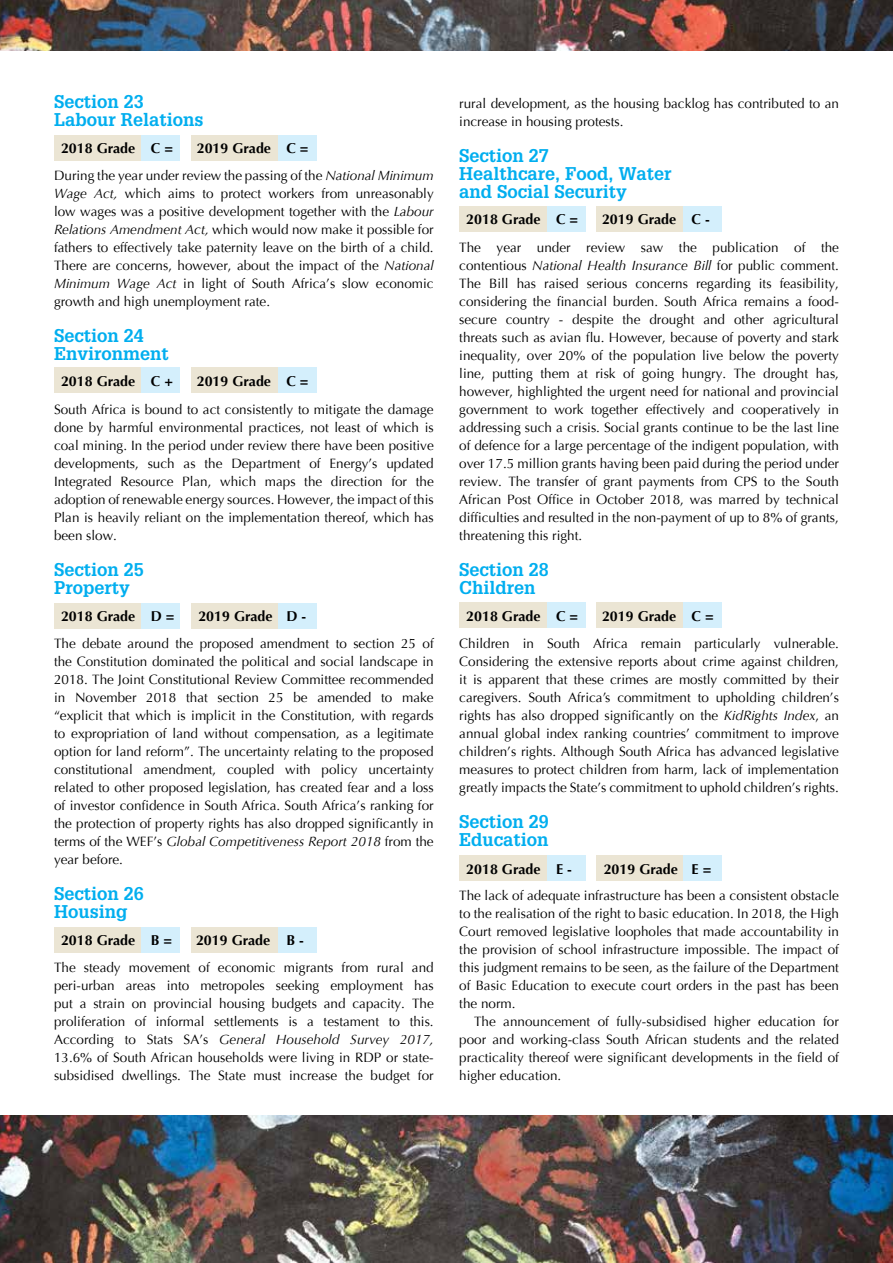
<style>
.page{position:relative;width:893px;height:1263px;background:#fff}
.page>*{position:absolute;margin:0;border:0;box-sizing:border-box;transform-origin:0 0}
.t1{font:700 18px/18px "Glypha LT Std";color:#00aeef}
.t2{font:700 14.25px "Optima";color:#000}
.t3{font:13.5px/18px "Optima";color:#000;text-align:justify}
.s1{font-style:italic}
</style>
<div class="page">
<img style="left:0;top:0;width:893px;height:51px">
<img style="left:0;top:1116px;width:893px;height:147px">
<div style="left:54px;top:135px;width:88px;height:25px;background:#ebe5d4"></div>
<div style="left:142px;top:135px;width:38px;height:25px;background:#d4effc"></div>
<div style="left:191px;top:135px;width:87px;height:25px;background:#ebe5d4"></div>
<div style="left:278px;top:135px;width:39px;height:25px;background:#d4effc"></div>
<div style="left:54px;top:367px;width:88px;height:26px;background:#ebe5d4"></div>
<div style="left:142px;top:367px;width:38px;height:26px;background:#d4effc"></div>
<div style="left:191px;top:367px;width:87px;height:26px;background:#ebe5d4"></div>
<div style="left:278px;top:367px;width:39px;height:26px;background:#d4effc"></div>
<div style="left:54px;top:603px;width:88px;height:26px;background:#ebe5d4"></div>
<div style="left:142px;top:603px;width:38px;height:26px;background:#d4effc"></div>
<div style="left:191px;top:603px;width:87px;height:26px;background:#ebe5d4"></div>
<div style="left:278px;top:603px;width:39px;height:26px;background:#d4effc"></div>
<div style="left:54px;top:927px;width:88px;height:25px;background:#ebe5d4"></div>
<div style="left:142px;top:927px;width:38px;height:25px;background:#d4effc"></div>
<div style="left:191px;top:927px;width:87px;height:25px;background:#ebe5d4"></div>
<div style="left:278px;top:927px;width:39px;height:25px;background:#d4effc"></div>
<div style="left:459px;top:206px;width:88px;height:26px;background:#ebe5d4"></div>
<div style="left:547px;top:206px;width:38px;height:26px;background:#d4effc"></div>
<div style="left:596px;top:206px;width:88px;height:26px;background:#ebe5d4"></div>
<div style="left:684px;top:206px;width:38px;height:26px;background:#d4effc"></div>
<div style="left:459px;top:603px;width:88px;height:25px;background:#ebe5d4"></div>
<div style="left:547px;top:603px;width:38px;height:25px;background:#d4effc"></div>
<div style="left:596px;top:603px;width:88px;height:25px;background:#ebe5d4"></div>
<div style="left:684px;top:603px;width:38px;height:25px;background:#d4effc"></div>
<div style="left:459px;top:855px;width:88px;height:26px;background:#ebe5d4"></div>
<div style="left:547px;top:855px;width:38px;height:26px;background:#d4effc"></div>
<div style="left:596px;top:855px;width:88px;height:26px;background:#ebe5d4"></div>
<div style="left:684px;top:855px;width:38px;height:26px;background:#d4effc"></div>
<h1 class="t1" style="left:54px;top:92px;width:151px">Section 23<br>Labour Relations</h1>
<p class="t2" style="left:61px;top:140px;width:114px">2018 Grade C =</p>
<p class="t2" style="left:197px;top:140px;width:113px">2019 Grade C =</p>
<p class="t3" style="left:54px;top:167px;width:381px">During the year under review the passing of the <span class="s1">National Minimum Wage Act,</span> which aims to protect workers from unreasonably low wages was a positive development together with the <span class="s1">Labour Relations Amendment Act,</span> which would now make it possible for fathers to effectively take paternity leave on the birth of a child.<br>There are concerns, however, about the impact of the <span class="s1">National Minimum Wage Act</span> in light of South Africa’s slow economic growth and high unemployment rate.</p>
<h1 class="t1" style="left:54px;top:326px;width:116px">Section 24<br>Environment</h1>
<p class="t2" style="left:61px;top:372px;width:114px">2018 Grade C +</p>
<p class="t2" style="left:197px;top:372px;width:113px">2019 Grade C =</p>
<p class="t3" style="left:54px;top:401px;width:381px">South Africa is bound to act consistently to mitigate the damage done by harmful environmental practices, not least of which is coal mining. In the period under review there have been positive developments, such as the Department of Energy’s updated Integrated Resource Plan, which maps the direction for the adoption of renewable energy sources. However, the impact of this Plan is heavily reliant on the implementation thereof, which has been slow.</p>
<h1 class="t1" style="left:54px;top:560px;width:91px">Section 25<br>Property</h1>
<p class="t2" style="left:61px;top:608px;width:115px">2018 Grade D =</p>
<p class="t2" style="left:198px;top:608px;width:109px">2019 Grade D -</p>
<p class="t3" style="left:54px;top:635px;width:381px">The debate around the proposed amendment to section 25 of the Constitution dominated the political and social landscape in 2018. The Joint Constitutional Review Committee recommended in November 2018 that section 25 be amended to make “explicit that which is implicit in the Constitution, with regards to expropriation of land without compensation, as a legitimate option for land reform”. The uncertainty relating to the proposed constitutional amendment, coupled with policy uncertainty related to other proposed legislation, has created fear and a loss of investor confidence in South Africa. South Africa’s ranking for the protection of property rights has also dropped significantly in terms of the WEF’s <span class="s1">Global Competitiveness Report 2018</span> from the year before.</p>
<h1 class="t1" style="left:54px;top:884px;width:91px">Section 26<br>Housing</h1>
<p class="t2" style="left:61px;top:932px;width:113px">2018 Grade B =</p>
<p class="t2" style="left:196px;top:932px;width:109px">2019 Grade B -</p>
<p class="t3" style="left:54px;top:959px;width:381px">The steady movement of economic migrants from rural and peri-urban areas into metropoles seeking employment has put a strain on provincial housing budgets and capacity. The proliferation of informal settlements is a testament to this.<br>According to Stats SA’s <span class="s1">General Household Survey 2017, </span>13.6% of South African households were living in RDP or state&shy;subsidised dwellings. The State must increase the budget for</p>
<p class="t3" style="left:459px;top:95px;width:381px">rural development, as the housing backlog has contributed to an increase in housing protests.</p>
<h1 class="t1" style="left:459px;top:146px;width:214px">Section 27<br>Healthcare, Food, Water and Social Security</h1>
<p class="t2" style="left:466px;top:211px;width:114px">2018 Grade C =</p>
<p class="t2" style="left:602px;top:211px;width:109px">2019 Grade C -</p>
<p class="t3" style="left:459px;top:239px;width:381px">The year under review saw the publication of the contentious <span class="s1">National Health Insurance Bill</span> for public comment.<br>The Bill has raised serious concerns regarding its feasibility, considering the financial burden. South Africa remains a food&shy;secure country - despite the drought and other agricultural threats such as avian flu. However, because of poverty and stark inequality, over 20% of the population live below the poverty line, putting them at risk of going hungry. The drought has, however, highlighted the urgent need for national and provincial government to work together effectively and cooperatively in addressing such a crisis. Social grants continue to be the last line of defence for a large percentage of the indigent population, with over 17.5 million grants having been paid during the period under review. The transfer of grant payments from CPS to the South African Post Office in October 2018, was marred by technical difficulties and resulted in the non-payment of up to 8% of grants, threatening this right.</p>
<h1 class="t1" style="left:459px;top:560px;width:91px">Section 28<br>Children</h1>
<p class="t2" style="left:466px;top:608px;width:114px">2018 Grade C =</p>
<p class="t2" style="left:602px;top:608px;width:113px">2019 Grade C =</p>
<p class="t3" style="left:459px;top:635px;width:381px">Children in South Africa remain particularly vulnerable.<br>Considering the extensive reports about crime against children, it is apparent that these crimes are mostly committed by their caregivers. South Africa’s commitment to upholding children’s rights has also dropped significantly on the <span class="s1">KidRights Index</span>, an annual global index ranking countries’ commitment to improve children’s rights. Although South Africa has advanced legislative measures to protect children from harm, lack of implementation greatly impacts the State’s commitment to uphold children’s rights.</p>
<h1 class="t1" style="left:459px;top:812px;width:91px">Section 29<br>Education</h1>
<p class="t2" style="left:466px;top:860px;width:107px">2018 Grade E -</p>
<p class="t2" style="left:604px;top:860px;width:109px">2019 Grade E =</p>
<p class="t3" style="left:459px;top:887px;width:381px">The lack of adequate infrastructure has been a consistent obstacle to the realisation of the right to basic education. In 2018, the High Court removed legislative loopholes that made accountability in the provision of school infrastructure impossible. The impact of this judgment remains to be seen, as the failure of the Department of Basic Education to execute court orders in the past has been the norm.</p>
<p class="t3" style="left:459px;top:1013px;width:381px;text-indent:15px">The announcement of fully-subsidised higher education for poor and working-class South African students and the related practicality thereof were significant developments in the field of higher education.</p>
</div>
